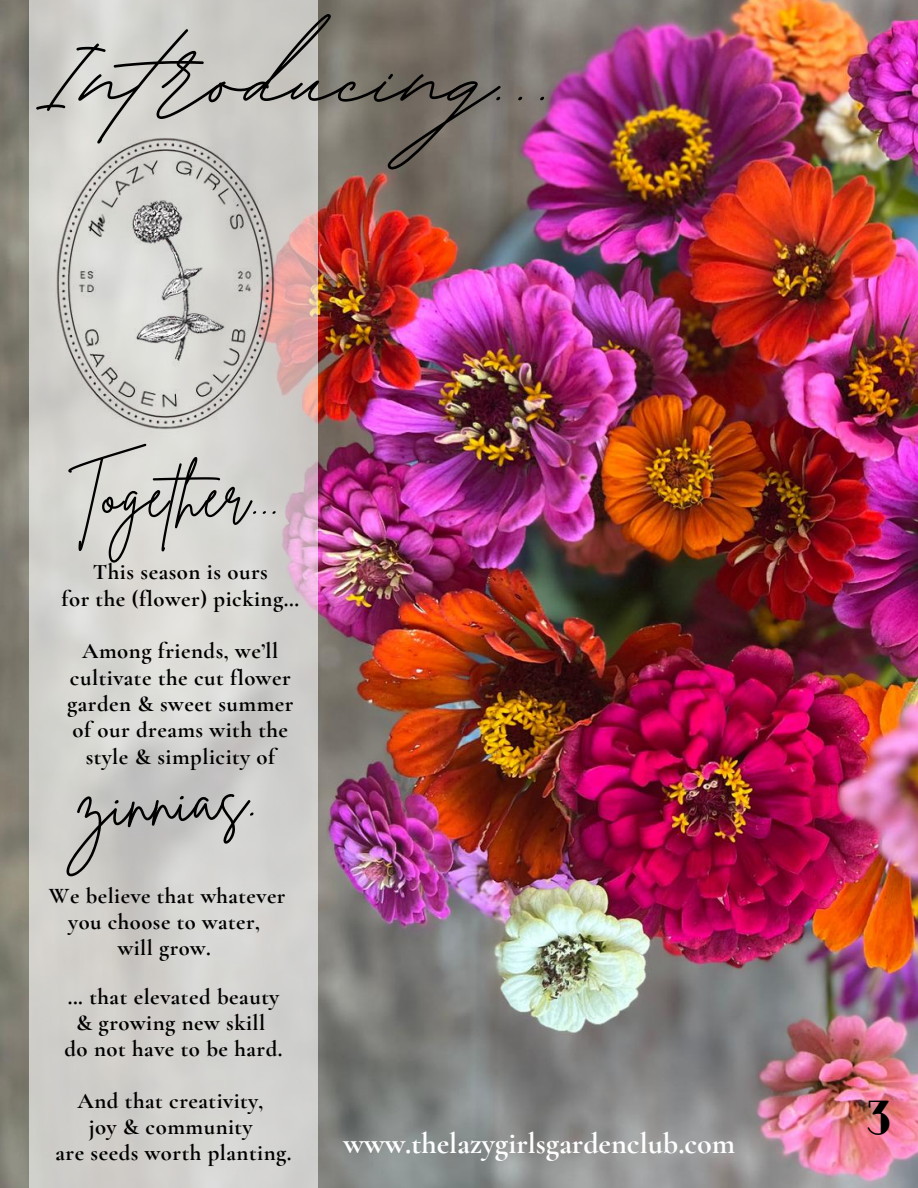
<style>
.page{position:relative;width:918px;height:1188px;background:#fff}
.page>*{position:absolute;margin:0;border:0;box-sizing:border-box;transform-origin:0 0}
.t1{font:700 167.85px "BD Script";color:#000}
.t2{font:67.5px "Brittany Signature";color:#000}
.t3{font:60px "Brittany Signature";letter-spacing:.03em;color:#000}
.t4{font:900 49.8px "Cheque";color:#000}
.t5{font:700 30px "Cormorant Garamond";color:#fff}
.t6{font:700 22.65px/26.4px "Cormorant Garamond";letter-spacing:.025em;color:#000;text-align:center}
.t7{font:700 22.5px/25.8px "Cormorant Garamond";letter-spacing:.025em;color:#000;text-align:center}
</style>
<div class="page">
<img style="left:0;top:0;width:918px;height:1188px">
<svg style="left:29px;top:0;width:288px;height:1188px;background:#d2d0cd"></svg>
<img style="left:0;top:70px;width:379px;height:427px">
<h1 class="t1" style="left:48px;top:-31px;width:515px">Introducing...</h1>
<h3 class="t3" style="left:69px;top:457px;width:212px">Together...</h3>
<p class="t6" style="left:62px;top:559px;width:239px">This season is ours<br>for the (flower) picking...</p>
<p class="t6" style="left:67px;top:638px;width:228px">Among friends, we’ll cultivate the cut flower garden &amp; sweet summer of our dreams with the style &amp; simplicity of</p>
<h2 class="t2" style="left:72px;top:764px;width:183px;rotate:-4deg">zinnias.</h2>
<p class="t7" style="left:49px;top:883px;width:238px">We believe that whatever you choose to water,<br>will grow.</p>
<p class="t6" style="left:65px;top:984px;width:220px;line-height:25.8px">... that elevated beauty &amp; growing new skill do not have to be hard.</p>
<p class="t6" style="left:55px;top:1088px;width:238px;line-height:25.8px">And that creativity,<br>joy &amp; community<br>are seeds worth planting.</p>
<h3 class="t5" style="left:344px;top:1125px;width:393px">www.thelazygirlsgardenclub.com</h3>
<h3 class="t4" style="left:867px;top:1085px;width:26px">3</h3>
</div>
